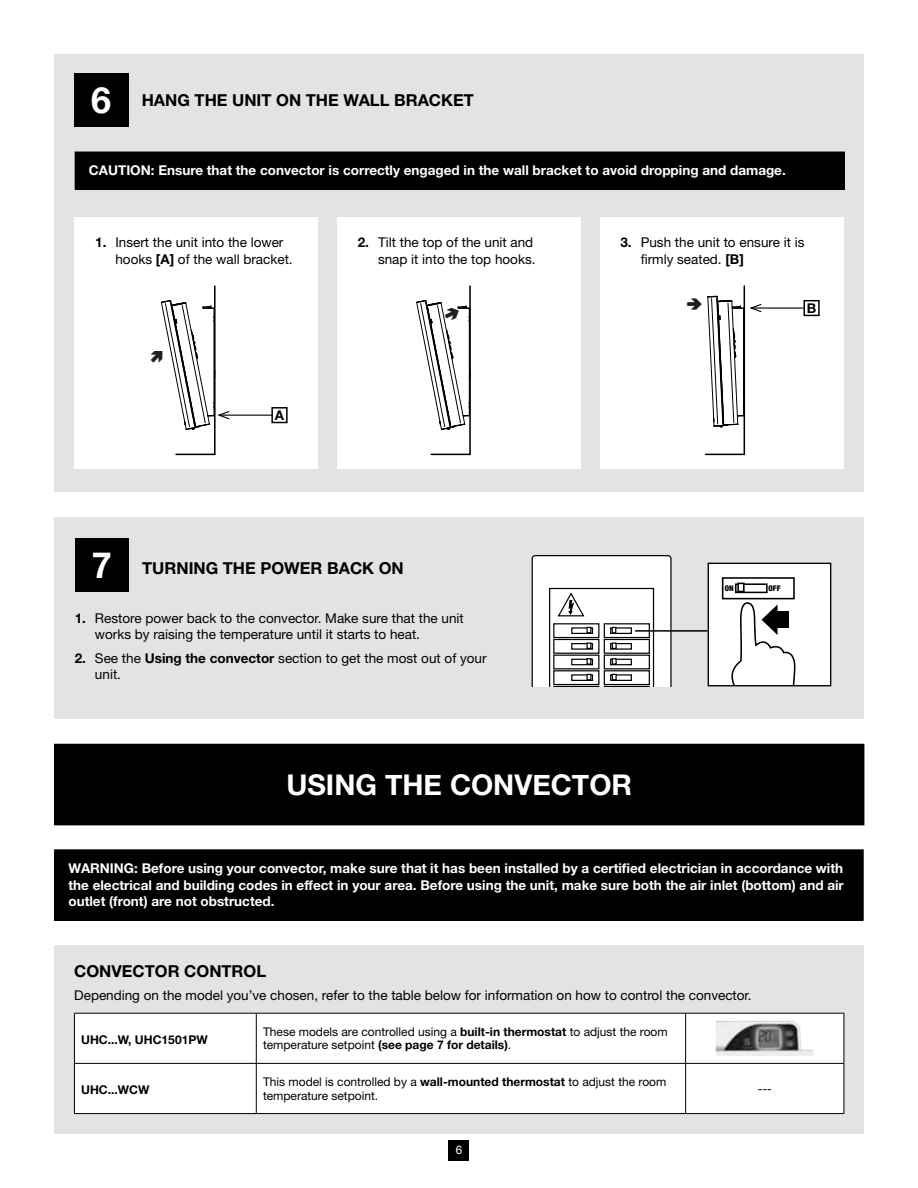
<style>
.page{position:relative;width:918px;height:1188px;background:#fff}
.page>*{position:absolute;margin:0;border:0;box-sizing:border-box;transform-origin:0 0}
.t1{font:700 28.5px "Helvetica Neue";color:#fff}
.t2{font:700 16.5px "Helvetica Neue LT Std";color:#000}
.t3{font:13.5px/16.5px "Helvetica Neue LT Std";color:#000}
.t4{font:700 13.5px/16.5px "Helvetica Neue LT Std";color:#fff;text-align:justify}
.t5{font:700 13.5px "Helvetica Neue LT Std";color:#000}
.t6{font:12px/13.5px "Helvetica Neue LT Std";color:#000}
.t7{font:700 12px "Helvetica Neue";color:#000}
.t8{font:11.7px "Arial";color:#fff}
.t9{font:900 condensed 7.8px "Helvetica Neue";color:#000}
.s1{font-family:"Helvetica Neue";font-size:36px;color:#fff}
.s2{font-weight:700}
</style>
<div class="page">
<div style="left:54px;top:54px;width:810px;height:437px;background:#e3e3e3"></div>
<div style="left:74px;top:218px;width:244px;height:251px;background:#fff"></div>
<div style="left:337px;top:218px;width:244px;height:251px;background:#fff"></div>
<div style="left:600px;top:218px;width:244px;height:251px;background:#fff"></div>
<hr style="left:219px;top:415px;width:61px;height:1px;background:#000">
<hr style="left:751px;top:308px;width:61px;height:1px;background:#000">
<div style="left:272px;top:408px;width:15px;height:15px;background:#fff"></div>
<div style="left:271px;top:407px;width:17px;height:16px;border:2px solid #000"></div>
<div style="left:804px;top:301px;width:15px;height:14px;background:#fff"></div>
<div style="left:803px;top:300px;width:17px;height:16px;border:2px solid #000"></div>
<hr style="left:176px;top:454px;width:39px;height:1px;background:#000">
<hr style="left:214px;top:286px;width:2px;height:168px;background:#000">
<hr style="left:431px;top:454px;width:39px;height:1px;background:#000">
<hr style="left:469px;top:286px;width:2px;height:168px;background:#000">
<hr style="left:706px;top:454px;width:38px;height:1px;background:#000">
<hr style="left:744px;top:286px;width:1px;height:168px;background:#000">
<div style="left:54px;top:517px;width:810px;height:201px;background:#e3e3e3"></div>
<svg style="left:532px;top:555px;width:140px;height:132px;background:#d8d8d8"></svg>
<div style="left:708px;top:563px;width:123px;height:123px;background:#fff"></div>
<div style="left:722px;top:577px;width:73px;height:22px;border:2px solid #000"></div>
<div style="left:735px;top:583px;width:33px;height:10px;border:2px solid #000"></div>
<div style="left:737px;top:583px;width:8px;height:9px;border:2px solid #000"></div>
<svg style="left:731px;top:602px;width:64px;height:82px"></svg>
<div style="left:708px;top:563px;width:123px;height:123px;border:1px solid #000"></div>
<hr style="left:635px;top:630px;width:73px;height:2px;background:#000">
<div style="left:449px;top:1140px;width:20px;height:20px;background:#000"></div>
<div style="left:75px;top:152px;width:769px;height:37px;background:#000"></div>
<div style="left:74px;top:73px;width:54px;height:54px;background:#000"></div>
<div style="left:75px;top:538px;width:54px;height:54px;background:#000"></div>
<div style="left:55px;top:744px;width:809px;height:81px;background:#000"></div>
<div style="left:55px;top:850px;width:808px;height:70px;background:#000"></div>
<div style="left:54px;top:849px;width:810px;height:72px;border:1px solid #000"></div>
<div style="left:54px;top:945px;width:810px;height:189px;background:#e3e3e3"></div>
<div style="left:75px;top:1014px;width:769px;height:99px;background:#fff"></div>
<hr style="left:74px;top:1013px;width:182px;height:1px;background:#000">
<hr style="left:74px;top:1013px;width:1px;height:50px;background:#000">
<hr style="left:256px;top:1013px;width:430px;height:1px;background:#000">
<hr style="left:256px;top:1013px;width:1px;height:50px;background:#000">
<hr style="left:686px;top:1013px;width:158px;height:1px;background:#000">
<hr style="left:685px;top:1013px;width:1px;height:50px;background:#000">
<hr style="left:844px;top:1013px;width:1px;height:50px;background:#000">
<hr style="left:74px;top:1063px;width:182px;height:1px;background:#000">
<hr style="left:74px;top:1064px;width:1px;height:49px;background:#000">
<hr style="left:256px;top:1063px;width:430px;height:1px;background:#000">
<hr style="left:256px;top:1064px;width:1px;height:49px;background:#000">
<hr style="left:686px;top:1063px;width:158px;height:1px;background:#000">
<hr style="left:685px;top:1064px;width:1px;height:49px;background:#000">
<hr style="left:844px;top:1064px;width:1px;height:49px;background:#000">
<hr style="left:74px;top:1113px;width:182px;height:1px;background:#000">
<hr style="left:256px;top:1113px;width:430px;height:1px;background:#000">
<hr style="left:686px;top:1113px;width:158px;height:1px;background:#000">
<img style="left:716px;top:1021px;width:98px;height:35px">
<svg style="left:160px;top:300px;width:71px;height:130px"></svg>
<svg style="left:416px;top:300px;width:55px;height:130px"></svg>
<svg style="left:707px;top:296px;width:56px;height:132px"></svg>
<p class="t2" style="left:91px;top:90px;width:384px"><span class="s1">6</span> HANG THE UNIT ON THE WALL BRACKET</p>
<p class="t4" style="left:89px;top:162px;width:698px">CAUTION: Ensure that the convector is correctly engaged in the wall bracket to avoid dropping and damage.</p>
<p class="t3" style="left:115px;top:234px;width:179px;text-indent:-20px"><span class="s2">1.</span> Insert the unit into the lower hooks <span class="s2">[A]</span> of the wall bracket.</p>
<p class="t3" style="left:358px;top:234px;width:179px;text-align:right"><span class="s2">2.</span> Tilt the top of the unit and snap it into the top hooks.</p>
<p class="t3" style="left:641px;top:234px;width:165px;text-indent:-20px"><span class="s2">3.</span> Push the unit to ensure it is firmly seated. <span class="s2">[B]</span></p>
<p class="t5" style="left:275px;top:407px;width:11px">A</p>
<p class="t2" style="left:92px;top:558px;width:314px"><span class="s1">7</span> TURNING THE POWER BACK ON</p>
<p class="t3" style="left:95px;top:610px;width:370px;text-indent:-20px"><span class="s2">1.</span> Restore power back to the convector. Make sure that the unit works by raising the temperature until it starts to heat.</p>
<p class="t3" style="left:95px;top:649px;width:393px;text-indent:-20px"><span class="s2">2.</span> See the <span class="s2">Using the convector</span> section to get the most out of your unit.</p>
<h1 class="t1" style="left:286px;top:762px;width:347px">USING THE CONVECTOR</h1>
<p class="t5" style="left:807px;top:300px;width:11px">B</p>
<p class="t9" style="left:725px;top:582px;width:10px">ON</p>
<p class="t9" style="left:769px;top:582px;width:13px">OFF</p>
<p class="t4" style="left:68px;top:860px;width:777px">WARNING: Before using your convector, make sure that it has been installed by a certified electrician in accordance with the electrical and building codes in effect in your area. Before using the unit, make sure both the air inlet (bottom) and air outlet (front) are not obstructed.</p>
<p class="t2" style="left:74px;top:961px;width:193px">CONVECTOR CONTROL</p>
<p class="t3" style="left:74px;top:987px;width:679px">Depending on the model you’ve chosen, refer to the table below for information on how to control the convector.</p>
<p class="t7" style="left:81px;top:1030px;width:128px">UHC...W, UHC1501PW</p>
<p class="t6" style="left:263px;top:1025px;width:406px">These models are controlled using a <span class="s2">built-in thermostat</span> to adjust the room temperature setpoint <span class="s2">(see page 7 for details)</span>.</p>
<p class="t7" style="left:81px;top:1081px;width:70px">UHC...WCW</p>
<p class="t6" style="left:263px;top:1075px;width:405px">This model is controlled by a <span class="s2">wall-mounted thermostat</span> to adjust the room temperature setpoint.</p>
<p class="t6" style="left:758px;top:1082px;width:16px">---</p>
<p class="t8" style="left:456px;top:1143px;width:8px">6</p>
</div>
